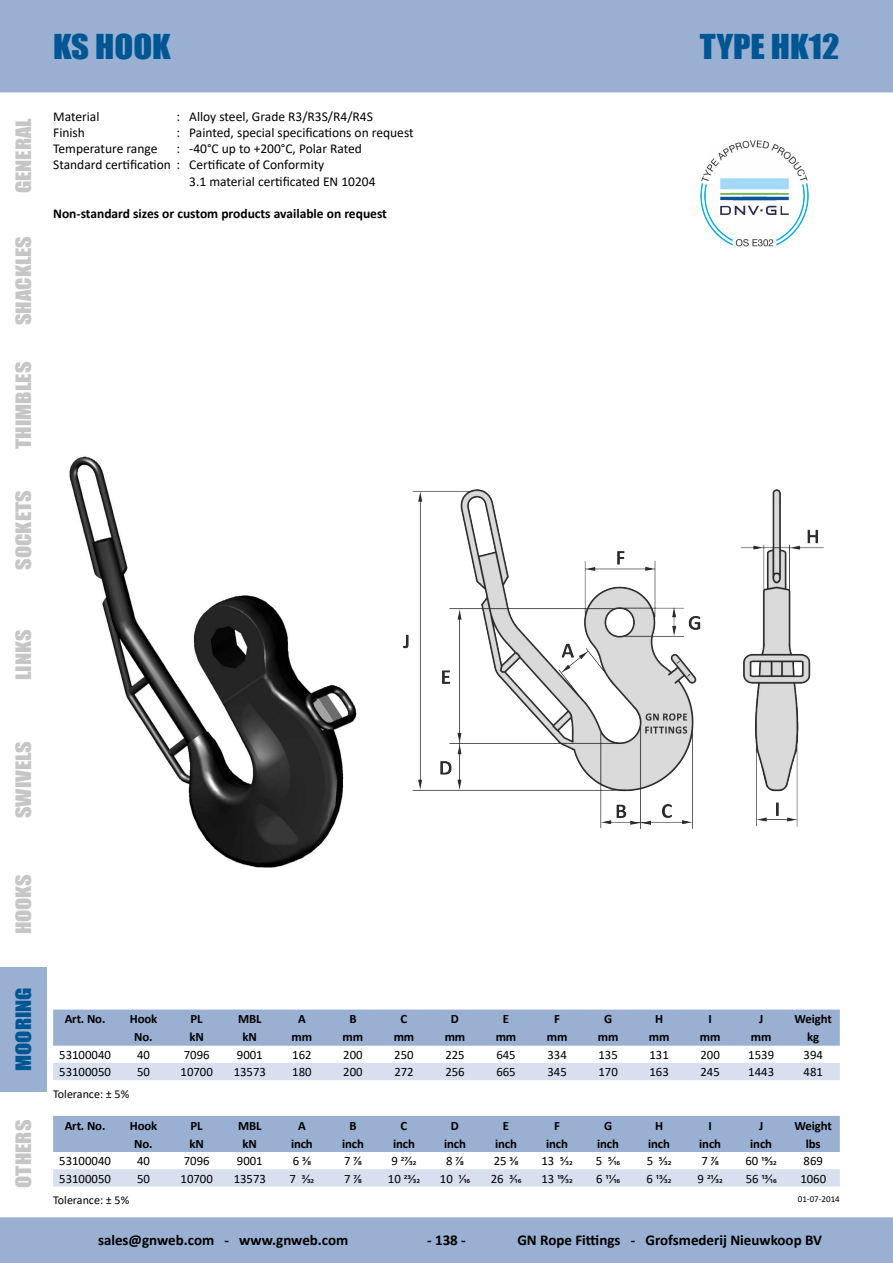
<style>
.page{position:relative;width:893px;height:1263px;background:#fff}
.page>*{position:absolute;margin:0;border:0;box-sizing:border-box;transform-origin:0 0}
.t1{font:31.5px "Impact";color:#005693;scale:1.1 1}
.t2{font:19.5px "Impact";color:#c6c6c6;scale:1.15 1}
.t3{font:19.5px "Impact";color:#005693;scale:1.15 1}
.t4{font:700 15px "Calibri";color:#000}
.t5{font:13.5px "Calibri";color:#000}
.t6{font:700 13.5px "Calibri";color:#000}
.t7{font:12.75px "Calibri";color:#000}
.t8{font:700 12.75px "Calibri";letter-spacing:-.01em;color:#000}
.t9{font:12px "Calibri";color:#000}
.t10{font:9px "Calibri";color:#000}
</style>
<div class="page">
<div style="left:0;top:0;width:893px;height:93px;background:#99b0d3"></div>
<div style="left:0;top:1217px;width:893px;height:46px;background:#99b0d3"></div>
<div style="left:0;top:967px;width:47px;height:124px;background:#99b0d3"></div>
<div style="left:53px;top:1116px;width:787px;height:36px;background:#99b0d3"></div>
<div style="left:53px;top:1169px;width:787px;height:17px;background:#d8e0ef"></div>
<div style="left:53px;top:1009px;width:787px;height:37px;background:#99b0d3"></div>
<div style="left:53px;top:1063px;width:787px;height:17px;background:#d8e0ef"></div>
<img style="left:404px;top:490px;width:420px;height:338px">
<img style="left:69px;top:456px;width:288px;height:412px">
<img style="left:701px;top:141px;width:108px;height:106px">
<h2 class="t2" style="left:8px;top:193px;width:67px;rotate:-90deg">GENERAL</h2>
<h2 class="t2" style="left:8px;top:325px;width:79px;rotate:-90deg">SHACKLES</h2>
<h2 class="t2" style="left:8px;top:449px;width:77px;rotate:-90deg">THIMBLES</h2>
<h2 class="t2" style="left:8px;top:570px;width:70px;rotate:-90deg">SOCKETS</h2>
<h1 class="t1" style="left:53px;top:22px;width:109px">KS HOOK</h1>
<h1 class="t1" style="left:700px;top:22px;width:128px">TYPE HK12</h1>
<p class="t5" style="left:53px;top:107px;width:48px">Material</p>
<p class="t5" style="left:176px;top:107px;width:198px">: Alloy steel, Grade R3/R3S/R4/R4S</p>
<p class="t5" style="left:53px;top:123px;width:33px">Finish</p>
<p class="t5" style="left:176px;top:123px;width:239px">: Painted, special specifications on request</p>
<p class="t5" style="left:53px;top:139px;width:106px">Temperature range</p>
<p class="t5" style="left:176px;top:139px;width:187px">: -40°C up to +200°C, Polar Rated</p>
<p class="t5" style="left:53px;top:155px;width:273px">Standard certification : Certificate of Conformity</p>
<p class="t5" style="left:189px;top:172px;width:188px">3.1 material certificated EN 10204</p>
<p class="t6" style="left:53px;top:204px;width:335px">Non-standard sizes or custom products available on request</p>
<h2 class="t2" style="left:8px;top:680px;width:45px;rotate:-90deg">LINKS</h2>
<h2 class="t2" style="left:8px;top:818px;width:69px;rotate:-90deg">SWIVELS</h2>
<h2 class="t2" style="left:8px;top:934px;width:54px;rotate:-90deg">HOOKS</h2>
<h2 class="t3" style="left:8px;top:1071px;width:74px;rotate:-90deg">MOORING</h2>
<h2 class="t2" style="left:8px;top:1188px;width:61px;rotate:-90deg">OTHERS</h2>
<p class="t8" style="left:65px;top:1010px;width:42px">Art. No.</p>
<p class="t8" style="left:130px;top:1010px;width:29px">Hook</p>
<p class="t8" style="left:191px;top:1010px;width:14px">PL</p>
<p class="t8" style="left:238px;top:1010px;width:25px">MBL</p>
<p class="t8" style="left:298px;top:1010px;width:9px">A</p>
<p class="t8" style="left:349px;top:1010px;width:9px">B</p>
<p class="t8" style="left:401px;top:1010px;width:8px">C</p>
<p class="t8" style="left:451px;top:1010px;width:10px">D</p>
<p class="t8" style="left:503px;top:1010px;width:8px">E</p>
<p class="t8" style="left:554px;top:1010px;width:7px">F</p>
<p class="t8" style="left:604px;top:1010px;width:10px">G</p>
<p class="t8" style="left:655px;top:1010px;width:10px">H</p>
<p class="t8" style="left:708px;top:1010px;width:5px">I</p>
<p class="t8" style="left:759px;top:1010px;width:6px">J</p>
<p class="t8" style="left:795px;top:1010px;width:39px">Weight</p>
<p class="t8" style="left:134px;top:1028px;width:20px">No.</p>
<p class="t8" style="left:189px;top:1028px;width:16px">kN</p>
<p class="t8" style="left:243px;top:1028px;width:16px">kN</p>
<p class="t8" style="left:292px;top:1028px;width:22px">mm</p>
<p class="t8" style="left:343px;top:1028px;width:22px">mm</p>
<p class="t8" style="left:394px;top:1028px;width:22px">mm</p>
<p class="t8" style="left:445px;top:1028px;width:22px">mm</p>
<p class="t8" style="left:496px;top:1028px;width:22px">mm</p>
<p class="t8" style="left:547px;top:1028px;width:22px">mm</p>
<p class="t8" style="left:598px;top:1028px;width:22px">mm</p>
<p class="t8" style="left:649px;top:1028px;width:22px">mm</p>
<p class="t8" style="left:700px;top:1028px;width:22px">mm</p>
<p class="t8" style="left:751px;top:1028px;width:22px">mm</p>
<p class="t8" style="left:807px;top:1028px;width:14px">kg</p>
<p class="t7" style="left:59px;top:1046px;width:53px">53100040</p>
<p class="t7" style="left:137px;top:1046px;width:14px">40</p>
<p class="t7" style="left:184px;top:1046px;width:27px">7096</p>
<p class="t7" style="left:237px;top:1046px;width:27px">9001</p>
<p class="t7" style="left:292px;top:1046px;width:21px">162</p>
<p class="t7" style="left:343px;top:1046px;width:21px">200</p>
<p class="t7" style="left:394px;top:1046px;width:21px">250</p>
<p class="t7" style="left:445px;top:1046px;width:21px">225</p>
<p class="t7" style="left:496px;top:1046px;width:21px">645</p>
<p class="t7" style="left:547px;top:1046px;width:21px">334</p>
<p class="t7" style="left:598px;top:1046px;width:21px">135</p>
<p class="t7" style="left:649px;top:1046px;width:21px">131</p>
<p class="t7" style="left:700px;top:1046px;width:21px">200</p>
<p class="t7" style="left:748px;top:1046px;width:27px">1539</p>
<p class="t7" style="left:804px;top:1046px;width:21px">394</p>
<p class="t7" style="left:59px;top:1063px;width:53px">53100050</p>
<p class="t7" style="left:137px;top:1063px;width:14px">50</p>
<p class="t7" style="left:181px;top:1063px;width:34px">10700</p>
<p class="t7" style="left:234px;top:1063px;width:34px">13573</p>
<p class="t7" style="left:292px;top:1063px;width:21px">180</p>
<p class="t7" style="left:343px;top:1063px;width:21px">200</p>
<p class="t7" style="left:394px;top:1063px;width:21px">272</p>
<p class="t7" style="left:445px;top:1063px;width:21px">256</p>
<p class="t7" style="left:496px;top:1063px;width:21px">665</p>
<p class="t7" style="left:547px;top:1063px;width:21px">345</p>
<p class="t7" style="left:598px;top:1063px;width:21px">170</p>
<p class="t7" style="left:649px;top:1063px;width:21px">163</p>
<p class="t7" style="left:700px;top:1063px;width:21px">245</p>
<p class="t7" style="left:748px;top:1063px;width:27px">1443</p>
<p class="t7" style="left:804px;top:1063px;width:21px">481</p>
<p class="t9" style="left:53px;top:1085px;width:78px">Tolerance: ± 5%</p>
<p class="t8" style="left:65px;top:1116px;width:42px">Art. No.</p>
<p class="t8" style="left:130px;top:1116px;width:29px">Hook</p>
<p class="t8" style="left:191px;top:1116px;width:14px">PL</p>
<p class="t8" style="left:238px;top:1116px;width:25px">MBL</p>
<p class="t8" style="left:298px;top:1116px;width:9px">A</p>
<p class="t8" style="left:349px;top:1116px;width:9px">B</p>
<p class="t8" style="left:401px;top:1116px;width:8px">C</p>
<p class="t8" style="left:451px;top:1116px;width:10px">D</p>
<p class="t8" style="left:503px;top:1116px;width:8px">E</p>
<p class="t8" style="left:554px;top:1116px;width:7px">F</p>
<p class="t8" style="left:604px;top:1116px;width:10px">G</p>
<p class="t8" style="left:655px;top:1116px;width:10px">H</p>
<p class="t8" style="left:708px;top:1116px;width:5px">I</p>
<p class="t8" style="left:759px;top:1116px;width:6px">J</p>
<p class="t8" style="left:795px;top:1116px;width:39px">Weight</p>
<p class="t8" style="left:134px;top:1134px;width:20px">No.</p>
<p class="t8" style="left:189px;top:1134px;width:16px">kN</p>
<p class="t8" style="left:243px;top:1134px;width:16px">kN</p>
<p class="t8" style="left:291px;top:1134px;width:23px">inch</p>
<p class="t8" style="left:342px;top:1134px;width:23px">inch</p>
<p class="t8" style="left:393px;top:1134px;width:23px">inch</p>
<p class="t8" style="left:444px;top:1134px;width:23px">inch</p>
<p class="t8" style="left:495px;top:1134px;width:23px">inch</p>
<p class="t8" style="left:546px;top:1134px;width:23px">inch</p>
<p class="t8" style="left:597px;top:1134px;width:23px">inch</p>
<p class="t8" style="left:648px;top:1134px;width:23px">inch</p>
<p class="t8" style="left:699px;top:1134px;width:23px">inch</p>
<p class="t8" style="left:750px;top:1134px;width:23px">inch</p>
<p class="t8" style="left:806px;top:1134px;width:16px">lbs</p>
<p class="t7" style="left:59px;top:1152px;width:53px">53100040</p>
<p class="t7" style="left:137px;top:1152px;width:14px">40</p>
<p class="t7" style="left:184px;top:1152px;width:27px">7096</p>
<p class="t7" style="left:237px;top:1152px;width:27px">9001</p>
<p class="t7" style="left:293px;top:1152px;width:20px">6 3/8</p>
<p class="t7" style="left:344px;top:1152px;width:19px">7 7/8</p>
<p class="t7" style="left:392px;top:1152px;width:26px">9 27/32</p>
<p class="t7" style="left:446px;top:1152px;width:19px">8 7/8</p>
<p class="t7" style="left:494px;top:1152px;width:26px">25 3/8</p>
<p class="t7" style="left:541px;top:1152px;width:33px">13 5/32</p>
<p class="t7" style="left:596px;top:1152px;width:26px">5 5/16</p>
<p class="t7" style="left:647px;top:1152px;width:26px">5 5/32</p>
<p class="t7" style="left:701px;top:1152px;width:19px">7 7/8</p>
<p class="t7" style="left:745px;top:1152px;width:33px">60 19/32</p>
<p class="t7" style="left:804px;top:1152px;width:21px">869</p>
<p class="t7" style="left:59px;top:1169px;width:53px">53100050</p>
<p class="t7" style="left:137px;top:1169px;width:14px">50</p>
<p class="t7" style="left:181px;top:1169px;width:34px">10700</p>
<p class="t7" style="left:234px;top:1169px;width:34px">13573</p>
<p class="t7" style="left:290px;top:1169px;width:26px">7 3/32</p>
<p class="t7" style="left:344px;top:1169px;width:19px">7 7/8</p>
<p class="t7" style="left:388px;top:1169px;width:34px">10 23/32</p>
<p class="t7" style="left:440px;top:1169px;width:32px">10 1/16</p>
<p class="t7" style="left:491px;top:1169px;width:32px">26 3/16</p>
<p class="t7" style="left:541px;top:1169px;width:33px">13 19/32</p>
<p class="t7" style="left:596px;top:1169px;width:26px">6 11/16</p>
<p class="t7" style="left:647px;top:1169px;width:27px">6 13/32</p>
<p class="t7" style="left:698px;top:1169px;width:27px">9 21/32</p>
<p class="t7" style="left:746px;top:1169px;width:33px">56 13/16</p>
<p class="t7" style="left:800px;top:1169px;width:27px">1060</p>
<p class="t9" style="left:53px;top:1191px;width:78px">Tolerance: ± 5%</p>
<p class="t10" style="left:798px;top:1192px;width:44px">01-07-2014</p>
<p class="t4" style="left:98px;top:1229px;width:252px">sales@gnweb.com - www.gnweb.com</p>
<p class="t4" style="left:427px;top:1229px;width:40px">- 138 -</p>
<p class="t4" style="left:517px;top:1229px;width:306px">GN Rope Fittings - Grofsmederij Nieuwkoop BV</p>
</div>
